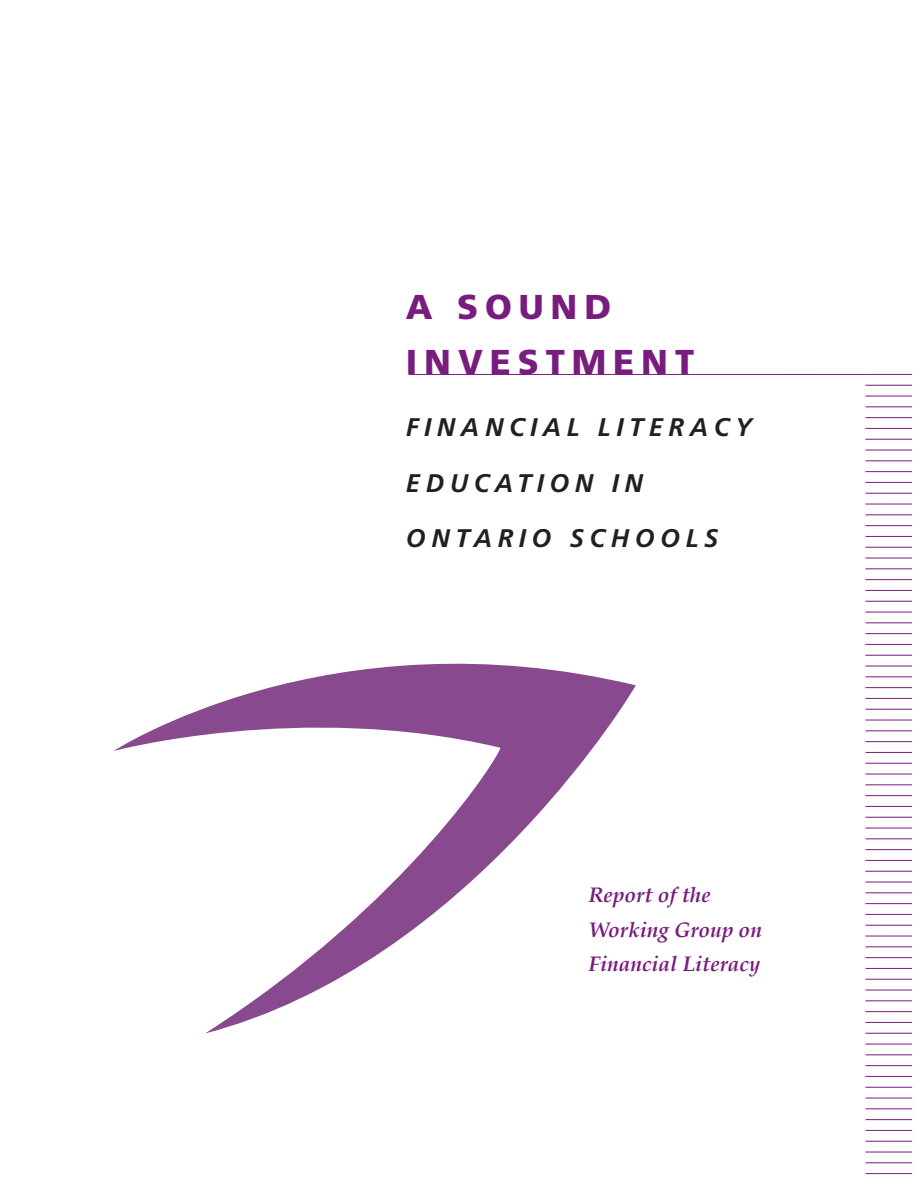
<style>
.page{position:relative;width:918px;height:1188px;background:#fff}
.page>*{position:absolute;margin:0;border:0;box-sizing:border-box;transform-origin:0 0}
.t1{font:900 34.5px/55.5px "Frutiger";letter-spacing:.2em;color:#781d7d}
.t2{font:italic 700 25.5px/55.5px "Frutiger";letter-spacing:.22em;color:#231f20}
.t3{font:italic 700 21px/34.5px "Palatino";color:#781d7d}
</style>
<div class="page">
<svg style="left:114px;top:663px;width:522px;height:370px"></svg>
<hr style="left:409px;top:374px;width:503px;height:1px;background:#781d7d">
<hr style="left:865px;top:385px;width:47px;height:1px;background:#781d7d">
<hr style="left:865px;top:396px;width:47px;height:1px;background:#781d7d">
<hr style="left:865px;top:406px;width:47px;height:1px;background:#781d7d">
<hr style="left:865px;top:417px;width:47px;height:1px;background:#781d7d">
<hr style="left:865px;top:428px;width:47px;height:1px;background:#781d7d">
<hr style="left:865px;top:439px;width:47px;height:1px;background:#781d7d">
<hr style="left:865px;top:450px;width:47px;height:1px;background:#781d7d">
<hr style="left:865px;top:460px;width:47px;height:1px;background:#781d7d">
<hr style="left:865px;top:471px;width:47px;height:1px;background:#781d7d">
<hr style="left:865px;top:482px;width:47px;height:1px;background:#781d7d">
<hr style="left:865px;top:493px;width:47px;height:1px;background:#781d7d">
<hr style="left:865px;top:504px;width:47px;height:1px;background:#781d7d">
<hr style="left:865px;top:514px;width:47px;height:1px;background:#781d7d">
<hr style="left:865px;top:525px;width:47px;height:1px;background:#781d7d">
<hr style="left:865px;top:536px;width:47px;height:1px;background:#781d7d">
<hr style="left:865px;top:547px;width:47px;height:1px;background:#781d7d">
<hr style="left:865px;top:558px;width:47px;height:1px;background:#781d7d">
<hr style="left:865px;top:568px;width:47px;height:1px;background:#781d7d">
<hr style="left:865px;top:579px;width:47px;height:1px;background:#781d7d">
<hr style="left:865px;top:590px;width:47px;height:1px;background:#781d7d">
<hr style="left:865px;top:601px;width:47px;height:1px;background:#781d7d">
<hr style="left:865px;top:612px;width:47px;height:1px;background:#781d7d">
<hr style="left:865px;top:622px;width:47px;height:1px;background:#781d7d">
<hr style="left:865px;top:633px;width:47px;height:1px;background:#781d7d">
<hr style="left:865px;top:644px;width:47px;height:1px;background:#781d7d">
<hr style="left:865px;top:655px;width:47px;height:1px;background:#781d7d">
<hr style="left:865px;top:666px;width:47px;height:1px;background:#781d7d">
<hr style="left:865px;top:676px;width:47px;height:1px;background:#781d7d">
<hr style="left:865px;top:687px;width:47px;height:1px;background:#781d7d">
<hr style="left:865px;top:698px;width:47px;height:1px;background:#781d7d">
<hr style="left:865px;top:709px;width:47px;height:1px;background:#781d7d">
<hr style="left:865px;top:720px;width:47px;height:1px;background:#781d7d">
<hr style="left:865px;top:730px;width:47px;height:1px;background:#781d7d">
<hr style="left:865px;top:741px;width:47px;height:1px;background:#781d7d">
<hr style="left:865px;top:752px;width:47px;height:1px;background:#781d7d">
<hr style="left:865px;top:763px;width:47px;height:1px;background:#781d7d">
<hr style="left:865px;top:774px;width:47px;height:1px;background:#781d7d">
<hr style="left:865px;top:784px;width:47px;height:1px;background:#781d7d">
<hr style="left:865px;top:795px;width:47px;height:1px;background:#781d7d">
<hr style="left:865px;top:806px;width:47px;height:1px;background:#781d7d">
<hr style="left:865px;top:817px;width:47px;height:1px;background:#781d7d">
<hr style="left:865px;top:828px;width:47px;height:1px;background:#781d7d">
<hr style="left:865px;top:838px;width:47px;height:1px;background:#781d7d">
<hr style="left:865px;top:849px;width:47px;height:1px;background:#781d7d">
<hr style="left:865px;top:860px;width:47px;height:1px;background:#781d7d">
<hr style="left:865px;top:871px;width:47px;height:1px;background:#781d7d">
<hr style="left:865px;top:882px;width:47px;height:1px;background:#781d7d">
<hr style="left:865px;top:892px;width:47px;height:1px;background:#781d7d">
<hr style="left:865px;top:903px;width:47px;height:1px;background:#781d7d">
<hr style="left:865px;top:914px;width:47px;height:1px;background:#781d7d">
<hr style="left:865px;top:925px;width:47px;height:1px;background:#781d7d">
<hr style="left:865px;top:936px;width:47px;height:1px;background:#781d7d">
<hr style="left:865px;top:946px;width:47px;height:1px;background:#781d7d">
<hr style="left:865px;top:957px;width:47px;height:1px;background:#781d7d">
<hr style="left:865px;top:968px;width:47px;height:1px;background:#781d7d">
<hr style="left:865px;top:979px;width:47px;height:1px;background:#781d7d">
<hr style="left:865px;top:990px;width:47px;height:1px;background:#781d7d">
<hr style="left:865px;top:1000px;width:47px;height:1px;background:#781d7d">
<hr style="left:865px;top:1011px;width:47px;height:1px;background:#781d7d">
<hr style="left:865px;top:1022px;width:47px;height:1px;background:#781d7d">
<hr style="left:865px;top:1033px;width:47px;height:1px;background:#781d7d">
<hr style="left:865px;top:1044px;width:47px;height:1px;background:#781d7d">
<hr style="left:865px;top:1054px;width:47px;height:1px;background:#781d7d">
<hr style="left:865px;top:1065px;width:47px;height:1px;background:#781d7d">
<hr style="left:865px;top:1076px;width:47px;height:1px;background:#781d7d">
<hr style="left:866px;top:1098px;width:46px;height:1px;background:#781d7d">
<hr style="left:866px;top:1087px;width:46px;height:1px;background:#781d7d">
<hr style="left:866px;top:1108px;width:46px;height:1px;background:#781d7d">
<hr style="left:866px;top:1119px;width:46px;height:1px;background:#781d7d">
<hr style="left:866px;top:1130px;width:46px;height:1px;background:#781d7d">
<hr style="left:866px;top:1141px;width:46px;height:1px;background:#781d7d">
<hr style="left:866px;top:1152px;width:46px;height:1px;background:#781d7d">
<hr style="left:866px;top:1162px;width:46px;height:1px;background:#781d7d">
<hr style="left:866px;top:1173px;width:46px;height:1px;background:#781d7d">
<h1 class="t1" style="left:406px;top:278px;width:290px">A SOUND<br>INVESTMENT</h1>
<p class="t2" style="left:406px;top:400px;width:348px">FINANCIAL LITERACY<br>EDUCATION IN<br>ONTARIO SCHOOLS</p>
<p class="t3" style="left:588px;top:878px;width:175px">Report of the<br>Working Group on<br>Financial Literacy</p>
</div>
